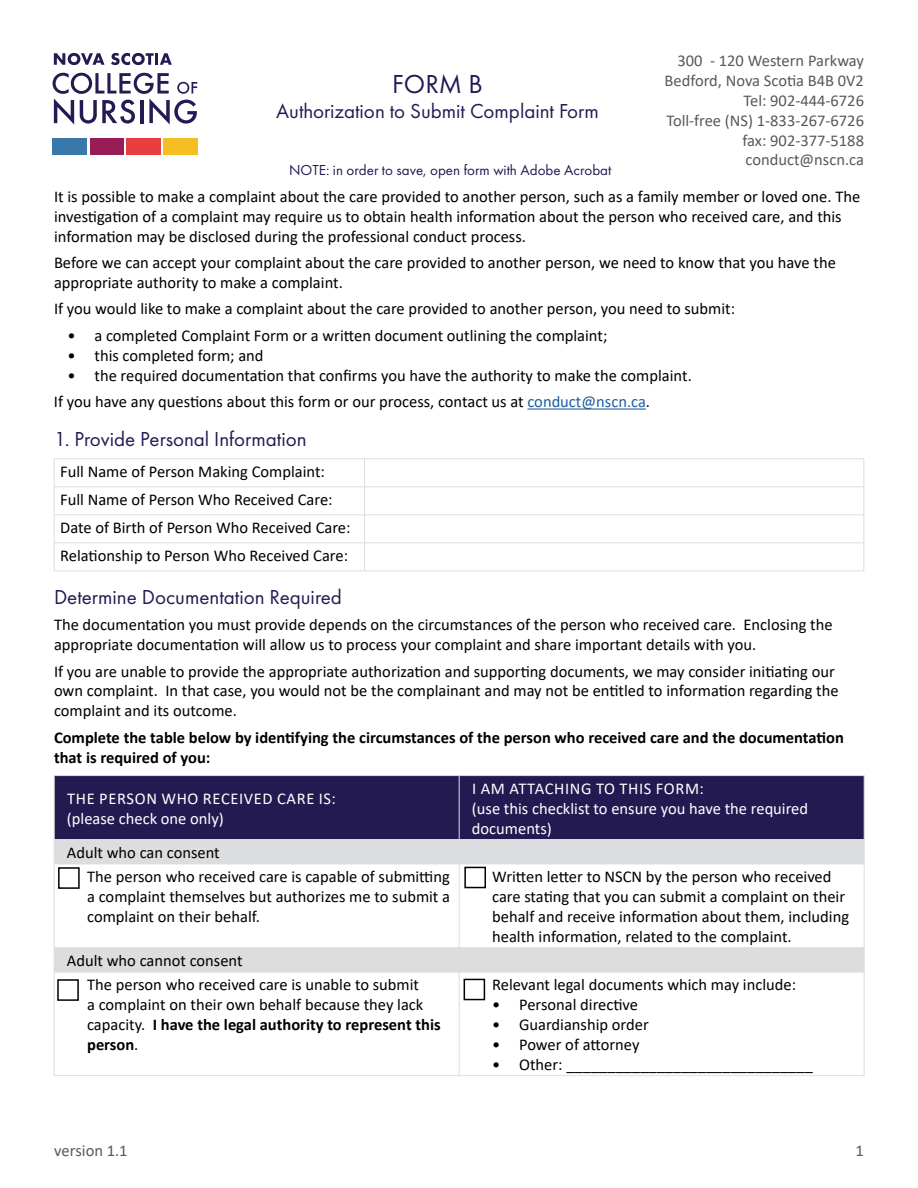
<style>
.page{position:relative;width:918px;height:1188px;background:#fff}
.page>*{position:absolute;margin:0;border:0;box-sizing:border-box;transform-origin:0 0}
.t1{font:27px "Futura PT";color:#241a52}
.t2{font:21px "Futura PT";color:#241a52}
.t3{font:16.5px/19.8px "Calibri";color:#000}
.t4{font:16.5px/19.8px "Calibri";color:#58595b;text-align:right}
.t5{font:700 16.5px/19.8px "Calibri";color:#000}
.t6{font:16.5px/19.8px "Calibri";color:#fff}
.t7{font:16.5px/19.8px "Calibri";letter-spacing:.04em;color:#fff}
.t8{font:15px "Futura PT";color:#241951}
.s1{color:#215e9e}
.s2{font-weight:700}
</style>
<div class="page">
<div style="left:163px;top:139px;width:35px;height:16px;background:#f5be23"></div>
<div style="left:52px;top:139px;width:35px;height:16px;background:#3978ab"></div>
<div style="left:90px;top:139px;width:34px;height:16px;background:#981c55"></div>
<div style="left:126px;top:139px;width:35px;height:16px;background:#e83e40"></div>
<svg style="left:54px;top:53px;width:51px;height:12px"></svg>
<svg style="left:111px;top:53px;width:61px;height:12px"></svg>
<svg style="left:53px;top:73px;width:144px;height:52px"></svg>
<hr style="left:527px;top:409px;width:119px;height:1px;background:#215e9e">
<hr style="left:54px;top:459px;width:310px;height:1px;background:#dcddde">
<hr style="left:364px;top:459px;width:500px;height:1px;background:#dcddde">
<hr style="left:54px;top:487px;width:310px;height:1px;background:#dcddde">
<hr style="left:364px;top:487px;width:500px;height:1px;background:#dcddde">
<hr style="left:54px;top:515px;width:310px;height:1px;background:#dcddde">
<hr style="left:364px;top:515px;width:500px;height:1px;background:#dcddde">
<hr style="left:54px;top:543px;width:310px;height:1px;background:#dcddde">
<svg style="left:54px;top:460px;width:1px;height:111px"></svg>
<hr style="left:364px;top:543px;width:500px;height:1px;background:#dcddde">
<svg style="left:364px;top:460px;width:1px;height:111px"></svg>
<svg style="left:864px;top:459px;width:1px;height:111px"></svg>
<hr style="left:54px;top:571px;width:310px;height:1px;background:#dcddde">
<hr style="left:364px;top:571px;width:500px;height:1px;background:#dcddde">
<div style="left:55px;top:776px;width:809px;height:63px;background:#241a52"></div>
<svg style="left:55px;top:840px;width:809px;height:132px"></svg>
<hr style="left:54px;top:775px;width:405px;height:1px;background:#dcddde">
<hr style="left:54px;top:776px;width:1px;height:63px;background:#dcddde">
<hr style="left:459px;top:775px;width:405px;height:1px;background:#dcddde">
<hr style="left:459px;top:776px;width:1px;height:63px;background:#dcddde">
<hr style="left:864px;top:776px;width:1px;height:63px;background:#dcddde">
<hr style="left:54px;top:839px;width:405px;height:1px;background:#dcddde">
<svg style="left:54px;top:840px;width:1px;height:24px"></svg>
<hr style="left:459px;top:839px;width:405px;height:1px;background:#dcddde">
<svg style="left:864px;top:840px;width:1px;height:24px"></svg>
<hr style="left:54px;top:864px;width:405px;height:1px;background:#dcddde">
<hr style="left:54px;top:864px;width:1px;height:84px;background:#dcddde">
<hr style="left:459px;top:864px;width:405px;height:1px;background:#dcddde">
<hr style="left:459px;top:864px;width:1px;height:84px;background:#dcddde">
<hr style="left:864px;top:864px;width:1px;height:84px;background:#dcddde">
<hr style="left:54px;top:947px;width:405px;height:1px;background:#dcddde">
<svg style="left:54px;top:948px;width:1px;height:24px"></svg>
<hr style="left:459px;top:947px;width:405px;height:1px;background:#dcddde">
<svg style="left:864px;top:948px;width:1px;height:24px"></svg>
<hr style="left:54px;top:972px;width:405px;height:1px;background:#dcddde">
<hr style="left:54px;top:972px;width:1px;height:103px;background:#dcddde">
<hr style="left:459px;top:972px;width:405px;height:1px;background:#dcddde">
<hr style="left:459px;top:972px;width:1px;height:103px;background:#dcddde">
<hr style="left:864px;top:972px;width:1px;height:103px;background:#dcddde">
<hr style="left:54px;top:1075px;width:405px;height:1px;background:#dcddde">
<hr style="left:459px;top:1075px;width:405px;height:1px;background:#dcddde">
<div style="left:58px;top:867px;width:22px;height:22px;border:2px solid #000"></div>
<div style="left:464px;top:867px;width:22px;height:21px;border:2px solid #000"></div>
<div style="left:57px;top:979px;width:22px;height:22px;border:2px solid #000"></div>
<div style="left:464px;top:979px;width:21px;height:21px;border:2px solid #000"></div>
<h1 class="t1" style="left:392px;top:68px;width:92px">FORM B</h1>
<p class="t2" style="left:276px;top:99px;width:324px">Authorization to Submit Complaint Form</p>
<p class="t8" style="left:289px;top:161px;width:324px">NOTE: in order to save, open form with Adobe Acrobat</p>
<p class="t4" style="left:665px;top:51px;width:201px">300 - 120 Western Parkway<br>Bedford, Nova Scotia B4B 0V2<br>Tel: 902-444-6726<br>Toll-free (NS) 1-833-267-6726 fax: 902-377-5188 conduct@nscn.ca</p>
<p class="t3" style="left:54px;top:186px;width:808px">It is possible to make a complaint about the care provided to another person, such as a family member or loved one. The investigation of a complaint may require us to obtain health information about the person who received care, and this information may be disclosed during the professional conduct process.</p>
<p class="t3" style="left:54px;top:252px;width:783px">Before we can accept your complaint about the care provided to another person, we need to know that you have the appropriate authority to make a complaint.</p>
<p class="t3" style="left:54px;top:299px;width:683px">If you would like to make a complaint about the care provided to another person, you need to submit:</p>
<p class="t3" style="left:67px;top:325px;width:541px">• a completed Complaint Form or a written document outlining the complaint;</p>
<p class="t3" style="left:67px;top:345px;width:198px">• this completed form; and</p>
<p class="t3" style="left:54px;top:361px;width:639px;line-height:26.5px;text-indent:14px">• the required documentation that confirms you have the authority to make the complaint.<br>If you have any questions about this form or our process, contact us at <span class="s1">conduct@nscn.ca</span>.</p>
<p class="t2" style="left:54px;top:426px;width:254px">1. Provide Personal Information</p>
<p class="t3" style="left:60px;top:457px;width:292px;line-height:28px">Full Name of Person Making Complaint:<br>Full Name of Person Who Received Care:<br>Date of Birth of Person Who Received Care:<br>Relationship to Person Who Received Care:</p>
<p class="t2" style="left:54px;top:584px;width:289px">Determine Documentation Required</p>
<p class="t3" style="left:54px;top:615px;width:780px">The documentation you must provide depends on the circumstances of the person who received care. Enclosing the appropriate documentation will allow us to process your complaint and share important details with you.</p>
<p class="t3" style="left:54px;top:661px;width:786px">If you are unable to provide the appropriate authorization and supporting documents, we may consider initiating our own complaint. In that case, you would not be the complainant and may not be entitled to information regarding the complaint and its outcome.</p>
<p class="t5" style="left:54px;top:727px;width:791px">Complete the table below by identifying the circumstances of the person who received care and the documentation that is required of you:</p>
<p class="t7" style="left:67px;top:788px;width:271px">THE PERSON WHO RECEIVED CARE IS: (please check one only)</p>
<p class="t6" style="left:472px;top:778px;width:338px">I AM ATTACHING TO THIS FORM:<br>(use this checklist to ensure you have the required documents)</p>
<p class="t3" style="left:87px;top:840px;width:364px;line-height:24.3px;text-indent:-20px">Adult who can consent<br>The person who received care is capable of submitting</p>
<p class="t3" style="left:87px;top:886px;width:364px">a complaint themselves but authorizes me to submit a complaint on their behalf.</p>
<p class="t3" style="left:492px;top:867px;width:358px">Written letter to NSCN by the person who received care stating that you can submit a complaint on their behalf and receive information about them, including health information, related to the complaint.</p>
<p class="t3" style="left:87px;top:948px;width:333px;line-height:24.3px;text-indent:-20px">Adult who cannot consent<br>The person who received care is unable to submit</p>
<p class="t3" style="left:87px;top:994px;width:355px">a complaint on their own behalf because they lack capacity. <span class="s2">I have the legal authority to represent this person</span>.</p>
<p class="t4" style="left:54px;top:1141px;width:75px">version 1.1</p>
<p class="t3" style="left:492px;top:975px;width:305px">Relevant legal documents which may include:</p>
<p class="t3" style="left:492px;top:994px;width:147px">• Personal directive</p>
<p class="t3" style="left:492px;top:1014px;width:158px">• Guardianship order</p>
<p class="t3" style="left:492px;top:1034px;width:149px">• Power of attorney</p>
<p class="t3" style="left:492px;top:1054px;width:322px">• Other: ______________________________</p>
<p class="t4" style="left:856px;top:1141px;width:10px">1</p>
</div>
